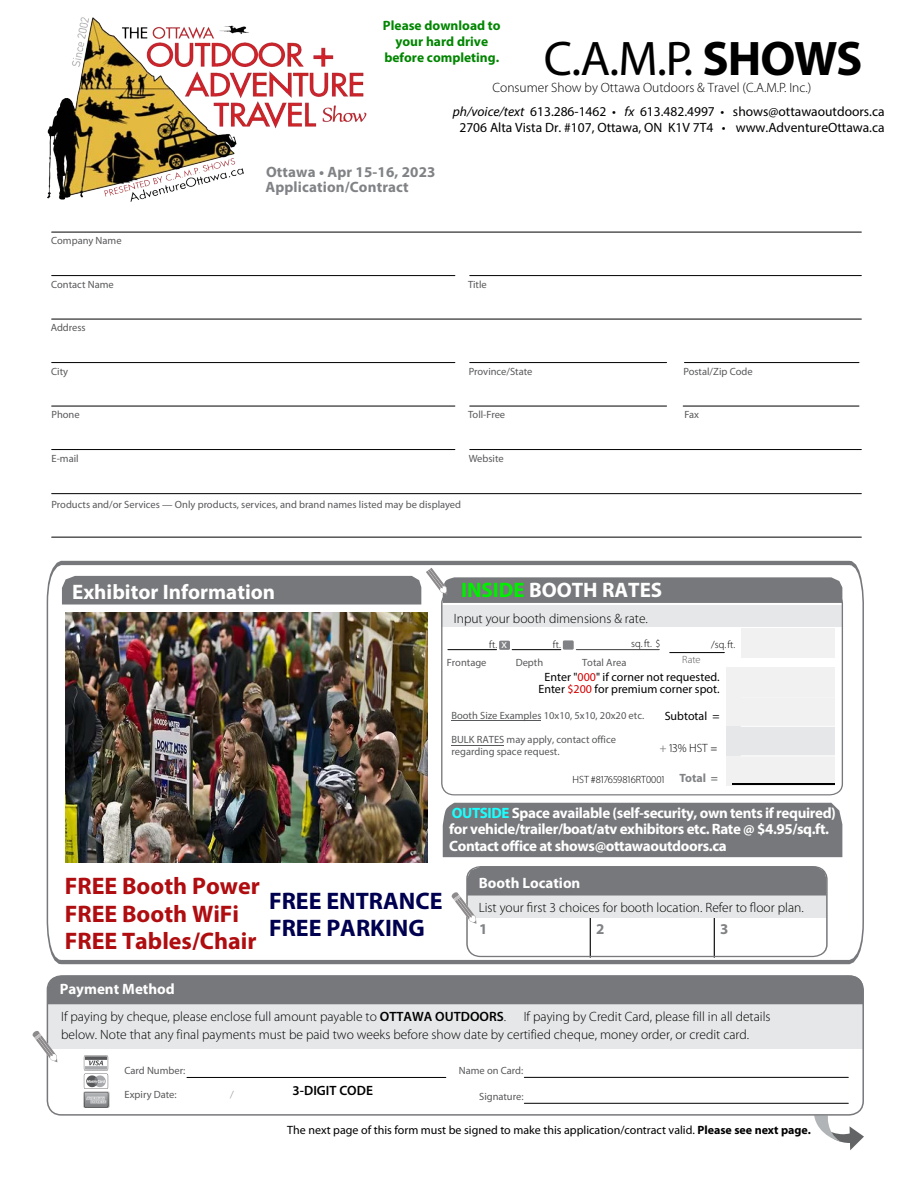
<style>
.page{position:relative;width:918px;height:1188px;background:#fff}
.page>*{position:absolute;margin:0;border:0;box-sizing:border-box;transform-origin:0 0}
.t1{font:48.75px "Myriad Pro";color:#000}
.t2{font:700 24px/27px "Myriad Pro";color:#af0d0f}
.t3{font:700 24px/26.5px "Myriad Pro";color:#000050}
.t4{font:700 21px "Myriad Pro";color:#fff}
.t5{font:700 15px/16.5px "Myriad Pro";letter-spacing:-.025em;color:#fff}
.t6{font:700 15px/15px "Myriad Pro";letter-spacing:.01em;color:#808285}
.t7{font:700 15px "Myriad Pro";color:#fff}
.t8{font:300 13.5px/18px "Myriad Pro";color:#000}
.t9{font:13.5px "Myriad Pro";color:#000}
.t10{font:700 13.5px/16.2px "Myriad Pro";color:#008600;text-align:center}
.t11{font:600 13.5px "Myriad Pro";color:#000}
.t12{font:12px/12px "Myriad Pro";color:#000;text-align:center}
.t13{font:300 12px "Myriad Pro";color:#000}
.t14{font:700 12px "Myriad Pro";color:#808285}
.t15{font:12px "Myriad Pro";color:#fff}
.t16{font:10.5px/12.1px "Myriad Pro";color:#58595b}
.t17{font:300 10.5px "Myriad Pro";color:#000}
.t18{font:300 10.5px "Myriad Pro";color:#58595b}
.t19{font:300 10.5px "Myriad Pro";color:#808285}
.s1{font-weight:700}
.s2{font-weight:400;font-style:italic}
.s3{font-weight:400}
.s4{color:#00ef00}
.s5{font-weight:400;font-size:12px;color:#fff}
.s6{color:#d40000}
.s7{font-weight:400;font-style:italic;color:#808285}
.s8{font-family:"Minion Pro";font-weight:400}
.s9{color:#1bffff}
.s10{font-weight:600}
</style>
<div class="page">
<svg style="left:814px;top:1116px;width:50px;height:34px"></svg>
<hr style="left:52px;top:232px;width:809px;height:1px;background:#000">
<hr style="left:52px;top:319px;width:809px;height:1px;background:#000">
<hr style="left:52px;top:493px;width:809px;height:1px;background:#000">
<hr style="left:52px;top:537px;width:809px;height:1px;background:#000">
<hr style="left:52px;top:362px;width:403px;height:1px;background:#000">
<hr style="left:470px;top:362px;width:197px;height:1px;background:#000">
<hr style="left:684px;top:362px;width:175px;height:1px;background:#000">
<hr style="left:470px;top:275px;width:391px;height:1px;background:#000">
<hr style="left:52px;top:275px;width:403px;height:1px;background:#000">
<hr style="left:470px;top:449px;width:391px;height:1px;background:#000">
<hr style="left:470px;top:406px;width:197px;height:1px;background:#000">
<hr style="left:683px;top:406px;width:176px;height:1px;background:#000">
<hr style="left:52px;top:449px;width:403px;height:1px;background:#000">
<hr style="left:52px;top:406px;width:403px;height:1px;background:#000">
<div style="left:47px;top:1004px;width:816px;height:45px;background:#e6e7e8"></div>
<div style="left:47px;top:976px;width:814px;height:28px;background:#77787b"></div>
<div style="left:47px;top:975px;width:817px;height:141px;border:2px solid #77787b;border-radius:14px"></div>
<svg style="left:32px;top:1030px;width:25px;height:32px"></svg>
<hr style="left:187px;top:1077px;width:259px;height:1px;background:#000">
<hr style="left:524px;top:1077px;width:324px;height:1px;background:#000">
<hr style="left:524px;top:1103px;width:324px;height:1px;background:#000">
<img style="left:83px;top:1092px;width:26px;height:16px">
<svg style="left:84px;top:1055px;width:24px;height:37px"></svg>
<img style="left:84px;top:1092px;width:24px;height:15px">
<img style="left:47px;top:17px;width:320px;height:185px">
<img style="left:46px;top:560px;width:818px;height:405px">
<p class="t10" style="left:383px;top:17px;width:119px">Please download to your hard drive before completing.</p>
<h1 class="t1" style="left:544px;top:29px;width:320px">C.A.M.P. <span class="s1">SHOWS</span></h1>
<p class="t16" style="left:51px;top:234px;width:72px">Company Name</p>
<p class="t16" style="left:51px;top:278px;width:64px">Contact Name</p>
<p class="t16" style="left:51px;top:321px;width:37px">Address</p>
<p class="t6" style="left:265px;top:164px;width:172px">Ottawa • Apr 15-16, 2023<br>Application/Contract</p>
<p class="t8" style="left:453px;top:76px;width:433px;line-height:23.4px;text-indent:40px">Consumer Show by Ottawa Outdoors &amp; Travel (C.A.M.P. Inc.) <span class="s2">ph/voice/text</span> <span class="s3">613.286-1462 •</span> <span class="s2">fx</span> <span class="s3">613.482.4997 • shows@ottawaoutdoors.ca</span></p>
<p class="t9" style="left:459px;top:119px;width:427px">2706 Alta Vista Dr. #107, Ottawa, ON K1V 7T4 • www.AdventureOttawa.ca</p>
<p class="t16" style="left:468px;top:278px;width:20px">Title</p>
<p class="t16" style="left:51px;top:365px;width:19px">City</p>
<p class="t16" style="left:469px;top:365px;width:65px">Province/State</p>
<p class="t16" style="left:683px;top:365px;width:71px">Postal/Zip Code</p>
<p class="t16" style="left:52px;top:408px;width:30px">Phone</p>
<p class="t16" style="left:468px;top:408px;width:39px">Toll-Free</p>
<p class="t16" style="left:684px;top:408px;width:16px">Fax</p>
<p class="t16" style="left:52px;top:452px;width:29px">E-mail</p>
<p class="t16" style="left:469px;top:452px;width:37px">Website</p>
<p class="t16" style="left:52px;top:498px;width:411px">Products and/or Services — Only products, services, and brand names listed may be displayed</p>
<h3 class="t4" style="left:72px;top:578px;width:205px">Exhibitor Information</h3>
<h3 class="t4" style="left:461px;top:577px;width:203px"><span class="s4">INSIDE</span> BOOTH RATES</h3>
<p class="t8" style="left:454px;top:610px;width:196px">Input your booth dimensions &amp; rate.</p>
<p class="t17" style="left:489px;top:638px;width:9px">ft.</p>
<p class="t17" style="left:553px;top:638px;width:20px">ft. <span class="s5">=</span></p>
<p class="t17" style="left:631px;top:638px;width:31px">sq. ft. $</p>
<p class="t17" style="left:711px;top:638px;width:26px">/sq. ft.</p>
<p class="t15" style="left:502px;top:637px;width:7px">x</p>
<p class="t16" style="left:447px;top:656px;width:41px">Frontage</p>
<p class="t16" style="left:516px;top:656px;width:29px">Depth</p>
<p class="t16" style="left:582px;top:656px;width:46px">Total Area</p>
<p class="t18" style="left:682px;top:654px;width:20px">Rate</p>
<p class="t12" style="left:538px;top:671px;width:183px">Enter "<span class="s6">000</span>" if corner not requested.<br>Enter <span class="s6">$200</span> for premium corner spot.</p>
<p class="t12" style="left:665px;top:710px;width:56px">Subtotal =</p>
<p class="t16" style="left:451px;top:710px;width:194px">Booth Size Examples 10x10, 5x10, 20x20 etc.</p>
<p class="t16" style="left:451px;top:733px;width:166px">BULK RATES may apply, contact office regarding space request.</p>
<p class="t13" style="left:659px;top:741px;width:60px"><span class="s7">+</span> 13% HST <span class="s8">=</span></p>
<p class="t17" style="left:573px;top:773px;width:94px">HST #817659816RT0001</p>
<p class="t14" style="left:680px;top:770px;width:40px">Total =</p>
<p class="t5" style="left:449px;top:804px;width:388px"><span class="s9">OUTSIDE</span> Space available (self-security, own tents if required) for vehicle/trailer/boat/atv exhibitors etc. Rate @ $4.95/sq.ft.<br>Contact office at shows@ottawaoutdoors.ca</p>
<h2 class="t2" style="left:65px;top:872px;width:197px">FREE Booth Power<br>FREE Booth WiFi<br>FREE Tables/Chair</h2>
<h2 class="t3" style="left:269px;top:887px;width:175px">FREE ENTRANCE<br>FREE PARKING</h2>
<p class="t7" style="left:60px;top:979px;width:117px">Payment Method</p>
<p class="t7" style="left:479px;top:873px;width:103px">Booth Location</p>
<p class="t8" style="left:479px;top:899px;width:327px">List your first 3 choices for booth location. Refer to floor plan.</p>
<p class="t6" style="left:479px;top:921px;width:10px">1</p>
<p class="t6" style="left:596px;top:921px;width:10px">2</p>
<p class="t6" style="left:720px;top:921px;width:10px">3</p>
<p class="t8" style="left:61px;top:1007px;width:711px;text-indent:463px">If paying by Credit Card, please fill in all details below. Note that any final payments must be paid two weeks before show date by certified cheque, money order, or credit card.</p>
<p class="t8" style="left:61px;top:1007px;width:446px">If paying by cheque, please enclose full amount payable to <span class="s10">OTTAWA OUTDOORS</span>.</p>
<p class="t16" style="left:124px;top:1064px;width:62px">Card Number:</p>
<p class="t16" style="left:125px;top:1088px;width:54px">Expiry Date:</p>
<p class="t19" style="left:230px;top:1089px;width:5px">/</p>
<p class="t11" style="left:293px;top:1082px;width:82px">3-DIGIT CODE</p>
<p class="t16" style="left:459px;top:1064px;width:66px">Name on Card:</p>
<p class="t16" style="left:479px;top:1090px;width:46px">Signature:</p>
<p class="t12" style="left:287px;top:1124px;width:525px">The next page of this form must be signed to make this application/contract valid. <span class="s1">Please see next page.</span></p>
</div>
